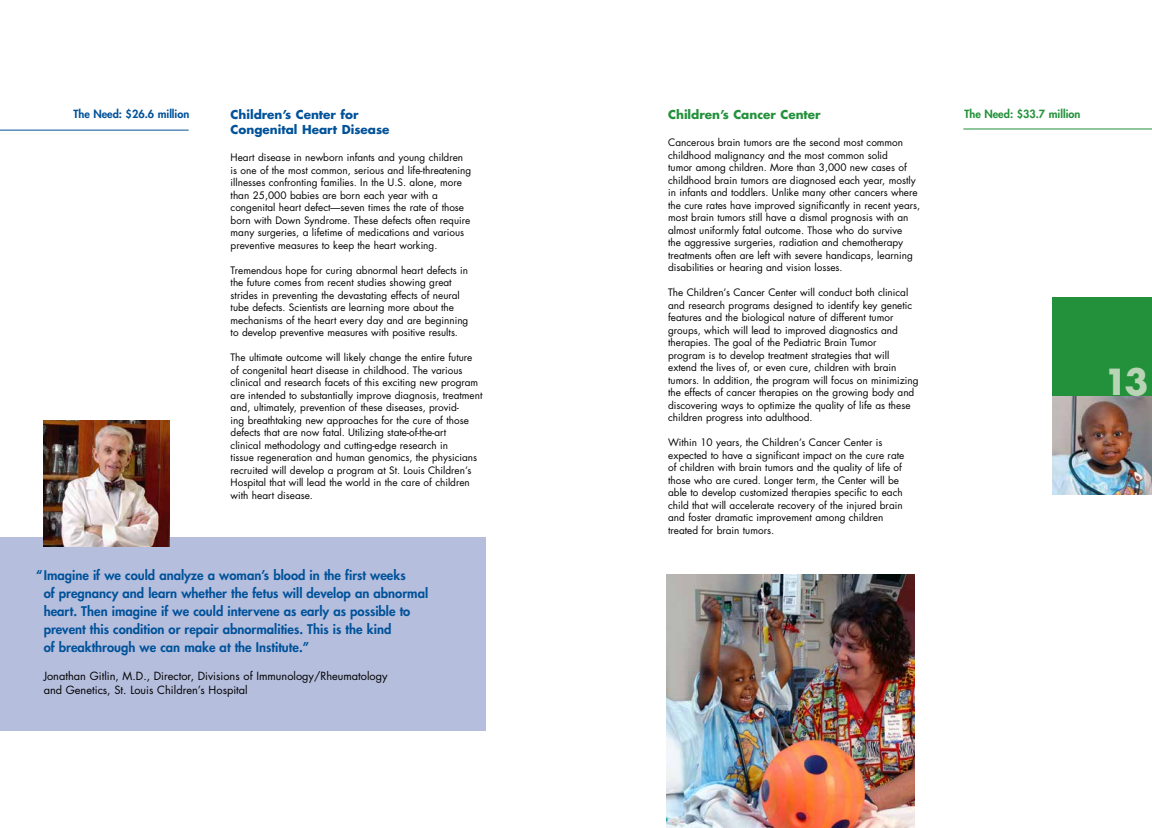
<style>
.page{position:relative;width:1152px;height:828px;background:#fff}
.page>*{position:absolute;margin:0;border:0;box-sizing:border-box;transform-origin:0 0}
.t1{font:700 35px "Futura";color:#b9d4b5}
.t2{font:800 13px/18px "Futura";color:#00529a}
.t3{font:700 12px/15px "Futura";color:#00529a}
.t4{font:700 12px "Futura";color:#23913b}
.t5{font:11px/14px "Futura";color:#000}
.t6{font:800 11px "Futura";color:#00529a}
.t7{font:800 11px "Futura";color:#23913b}
.t8{font:10px/12.5px "Futura";color:#000}
</style>
<div class="page">
<div style="left:1053px;top:297px;width:99px;height:99px;background:#23913b"></div>
<div style="left:0;top:538px;width:486px;height:193px;background:#b5bedd"></div>
<img style="left:1053px;top:396px;width:99px;height:99px">
<img style="left:44px;top:421px;width:126px;height:126px">
<img style="left:666px;top:574px;width:249px;height:254px">
<hr style="left:0;top:130px;width:189px;height:1px;background:#00529a">
<hr style="left:963px;top:129px;width:189px;height:1px;background:#23913b">
<p class="t3" style="left:231px;top:106px;width:160px">Children’s Center for<br>Congenital Heart Disease</p>
<p class="t8" style="left:231px;top:151px;width:242px">Heart disease in newborn infants and young children is one of the most common, serious and life-threatening illnesses confronting families. In the U.S. alone, more than 25,000 babies are born each year with a congenital heart defect—seven times the rate of those born with Down Syndrome. These defects often require many surgeries, a lifetime of medications and various preventive measures to keep the heart working.</p>
<p class="t8" style="left:231px;top:264px;width:239px">Tremendous hope for curing abnormal heart defects in the future comes from recent studies showing great strides in preventing the devastating effects of neural tube defects. Scientists are learning more about the mechanisms of the heart every day and are beginning to develop preventive measures with positive results.</p>
<p class="t8" style="left:231px;top:351px;width:253px">The ultimate outcome will likely change the entire future of congenital heart disease in childhood. The various clinical and research facets of this exciting new program are intended to substantially improve diagnosis, treatment and, ultimately, prevention of these diseases, provid-<br>ing breathtaking new approaches for the cure of those defects that are now fatal. Utilizing state-of-the-art<br>clinical methodology and cutting-edge research in<br>tissue regeneration and human genomics, the physicians recruited will develop a program at St. Louis Children’s Hospital that will lead the world in the care of children with heart disease.</p>
<p class="t6" style="left:73px;top:107px;width:117px">The Need: $26.6 million</p>
<p class="t4" style="left:668px;top:106px;width:154px">Children’s Cancer Center</p>
<p class="t7" style="left:965px;top:107px;width:117px">The Need: $33.7 million</p>
<p class="t8" style="left:668px;top:136px;width:254px">Cancerous brain tumors are the second most common childhood malignancy and the most common solid<br>tumor among children. More than 3,000 new cases of childhood brain tumors are diagnosed each year, mostly in infants and toddlers. Unlike many other cancers where the cure rates have improved significantly in recent years, most brain tumors still have a dismal prognosis with an almost uniformly fatal outcome. Those who do survive<br>the aggressive surgeries, radiation and chemotherapy treatments often are left with severe handicaps, learning disabilities or hearing and vision losses.</p>
<p class="t8" style="left:668px;top:286px;width:252px">The Children’s Cancer Center will conduct both clinical and research programs designed to identify key genetic features and the biological nature of different tumor groups, which will lead to improved diagnostics and therapies. The goal of the Pediatric Brain Tumor<br>program is to develop treatment strategies that will extend the lives of, or even cure, children with brain tumors. In addition, the program will focus on minimizing the effects of cancer therapies on the growing body and discovering ways to optimize the quality of life as these children progress into adulthood.</p>
<p class="t8" style="left:668px;top:436px;width:238px">Within 10 years, the Children’s Cancer Center is expected to have a significant impact on the cure rate of children with brain tumors and the quality of life of those who are cured. Longer term, the Center will be able to develop customized therapies specific to each child that will accelerate recovery of the injured brain and foster dramatic improvement among children treated for brain tumors.</p>
<p class="t2" style="left:44px;top:566px;width:386px;text-indent:-7px">“Imagine if we could analyze a woman’s blood in the first weeks<br>of pregnancy and learn whether the fetus will develop an abnormal heart. Then imagine if we could intervene as early as possible to prevent this condition or repair abnormalities. This is the kind<br>of breakthrough we can make at the Institute.”</p>
<p class="t5" style="left:44px;top:668px;width:345px">Jonathan Gitlin, M.D., Director, Divisions of Immunology/Rheumatology and Genetics, St. Louis Children’s Hospital</p>
<h1 class="t1" style="left:1104px;top:358px;width:46px">13</h1>
</div>
